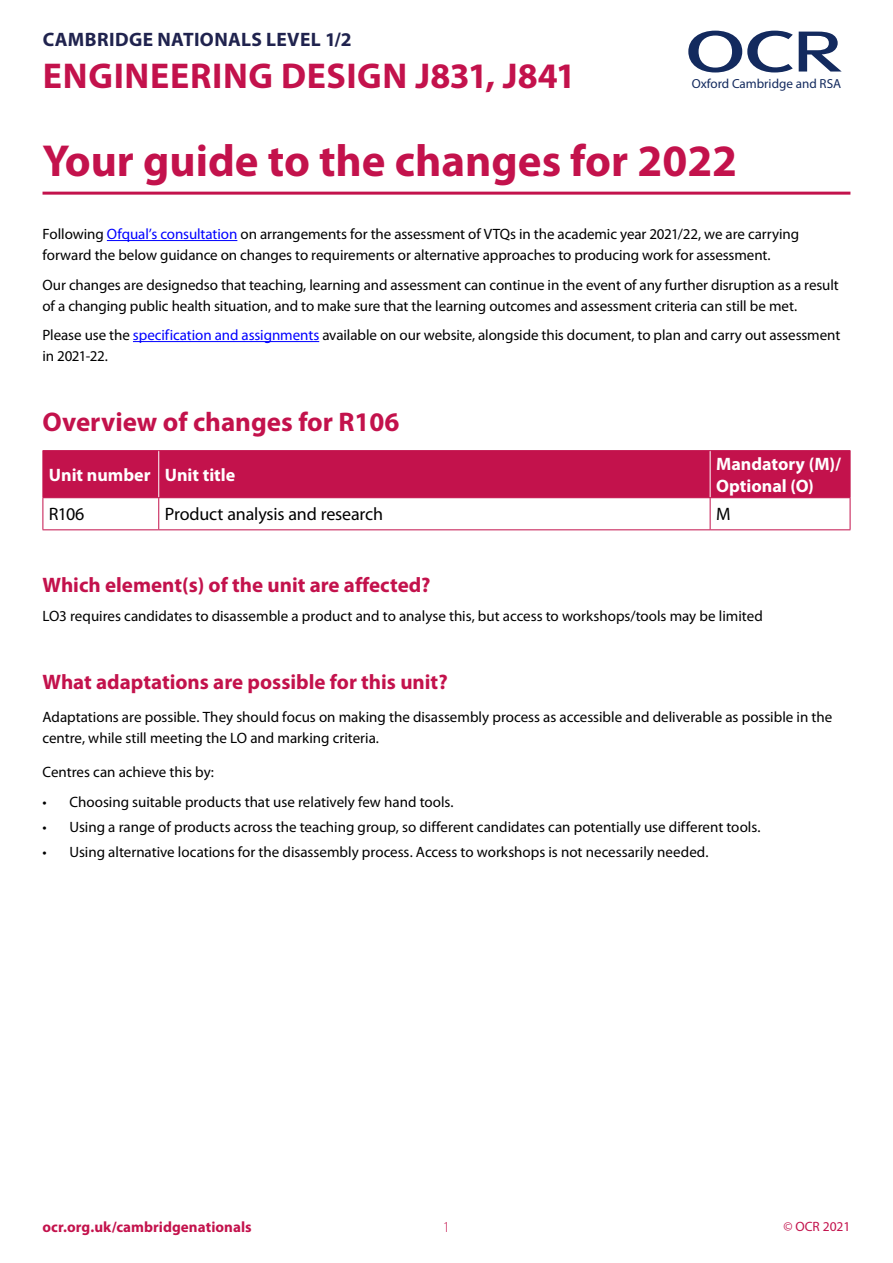
<style>
.page{position:relative;width:893px;height:1263px;background:#fff}
.page>*{position:absolute;margin:0;border:0;box-sizing:border-box;transform-origin:0 0}
.t1{font:700 45px "Myriad Pro";color:#c3124c}
.t2{font:700 36px "Myriad Pro";letter-spacing:.015em;color:#c3124c}
.Header_1{font:700 27px "Myriad Pro";color:#c3124c}
.Header_2{font:700 21px "Myriad Pro";color:#c3124c}
.t3{font:700 19.5px "Myriad Pro";letter-spacing:.02em;color:#20234e}
.Table_header{font:700 18px/21.6px "Myriad Pro";color:#fff}
.Body_text{font:18px "Myriad Pro";letter-spacing:-.01em;color:#000}
.Body_text-2{font:15px/21px "Myriad Pro";letter-spacing:-.005em;color:#000}
.Header_1-2{font:15px/21px "Myriad Pro";color:#000}
.Body_text-3{font:700 15px "Myriad Pro";letter-spacing:.005em;color:#c3124c}
.t4{font:300 15px "Myriad Pro";color:#c3124c}
.t5{font:13.5px "Myriad Pro";color:#c3124c}
.t6{font:13.2px "Myriad Pro";color:#132a5e}
.s1{color:#00f}
</style>
<div class="page">
<svg style="left:799px;top:32px;width:43px;height:40px"></svg>
<svg style="left:688px;top:31px;width:105px;height:41px"></svg>
<hr style="left:107px;top:240px;width:130px;height:1px;background:#00f">
<hr style="left:133px;top:341px;width:186px;height:1px;background:#00f">
<div style="left:44px;top:451px;width:806px;height:46px;background:#c3124c"></div>
<hr style="left:158px;top:451px;width:1px;height:46px;background:#fff">
<hr style="left:710px;top:451px;width:1px;height:46px;background:#fff">
<hr style="left:43px;top:451px;width:1px;height:46px;background:#c3124c">
<hr style="left:43px;top:450px;width:116px;height:1px;background:#c3124c">
<hr style="left:43px;top:497px;width:116px;height:1px;background:#c3124c">
<hr style="left:159px;top:450px;width:551px;height:1px;background:#c3124c">
<hr style="left:159px;top:497px;width:551px;height:1px;background:#c3124c">
<hr style="left:710px;top:450px;width:140px;height:1px;background:#c3124c">
<hr style="left:850px;top:451px;width:1px;height:46px;background:#c3124c">
<hr style="left:710px;top:497px;width:140px;height:1px;background:#c3124c">
<hr style="left:43px;top:498px;width:1px;height:31px;background:#c3124c">
<hr style="left:158px;top:498px;width:1px;height:31px;background:#c3124c">
<hr style="left:710px;top:498px;width:1px;height:31px;background:#c3124c">
<hr style="left:850px;top:498px;width:1px;height:31px;background:#c3124c">
<hr style="left:43px;top:529px;width:116px;height:1px;background:#c3124c">
<hr style="left:159px;top:529px;width:551px;height:1px;background:#c3124c">
<hr style="left:710px;top:529px;width:140px;height:1px;background:#c3124c">
<hr style="left:43px;top:192px;width:807px;height:3px;background:#c3124c">
<h3 class="t3" style="left:43px;top:27px;width:311px">CAMBRIDGE NATIONALS LEVEL 1/2</h3>
<h2 class="t2" style="left:43px;top:52px;width:534px">ENGINEERING DESIGN J831, J841</h2>
<p class="t6" style="left:692px;top:75px;width:151px">Oxford Cambridge and RSA</p>
<p class="t1" style="left:43px;top:132px;width:696px">Your guide to the changes for 2022</p>
<p class="Body_text-2" style="left:43px;top:223px;width:758px">Following <span class="s1">Ofqual’s consultation</span> on arrangements for the assessment of VTQs in the academic year 2021/22, we are carrying forward the below guidance on changes to requirements or alternative approaches to producing work for assessment.</p>
<p class="Body_text-2" style="left:43px;top:274px;width:798px">Our changes are designedso that teaching, learning and assessment can continue in the event of any further disruption as a result of a changing public health situation, and to make sure that the learning outcomes and assessment criteria can still be met.</p>
<p class="Body_text-2" style="left:43px;top:324px;width:799px">Please use the <span class="s1">specification and assignments</span> available on our website, alongside this document, to plan and carry out assessment in 2021-22.</p>
<p class="Header_1" style="left:43px;top:405px;width:359px">Overview of changes for R106</p>
<p class="Table_header" style="left:49px;top:463px;width:103px">Unit number</p>
<p class="Table_header" style="left:165px;top:463px;width:72px">Unit title</p>
<p class="Table_header" style="left:716px;top:453px;width:127px">Mandatory (M)/<br>Optional (O)</p>
<p class="Body_text" style="left:49px;top:503px;width:37px">R106</p>
<p class="Body_text" style="left:165px;top:503px;width:220px">Product analysis and research</p>
<p class="Body_text" style="left:716px;top:503px;width:16px">M</p>
<p class="Header_2" style="left:43px;top:571px;width:390px">Which element(s) of the unit are affected?</p>
<p class="Body_text-2" style="left:43px;top:605px;width:722px">LO3 requires candidates to disassemble a product and to analyse this, but access to workshops/tools may be limited</p>
<p class="Header_2" style="left:43px;top:668px;width:407px">What adaptations are possible for this unit?</p>
<p class="Header_1-2" style="left:43px;top:707px;width:791px">Adaptations are possible. They should focus on making the disassembly process as accessible and deliverable as possible in the centre, while still meeting the LO and marking criteria.</p>
<p class="Header_1-2" style="left:43px;top:761px;width:173px">Centres can achieve this by:</p>
<p class="Body_text-2" style="left:43px;top:791px;width:413px">• Choosing suitable products that use relatively few hand tools.</p>
<p class="Body_text-2" style="left:43px;top:816px;width:719px">• Using a range of products across the teaching group, so different candidates can potentially use different tools.</p>
<p class="Body_text-2" style="left:43px;top:841px;width:667px">• Using alternative locations for the disassembly process. Access to workshops is not necessarily needed.</p>
<p class="Body_text-3" style="left:43px;top:1217px;width:211px">ocr.org.uk/cambridgenationals</p>
<p class="t4" style="left:443px;top:1218px;width:9px">1</p>
<p class="t5" style="left:783px;top:1218px;width:68px">© OCR 2021</p>
</div>
